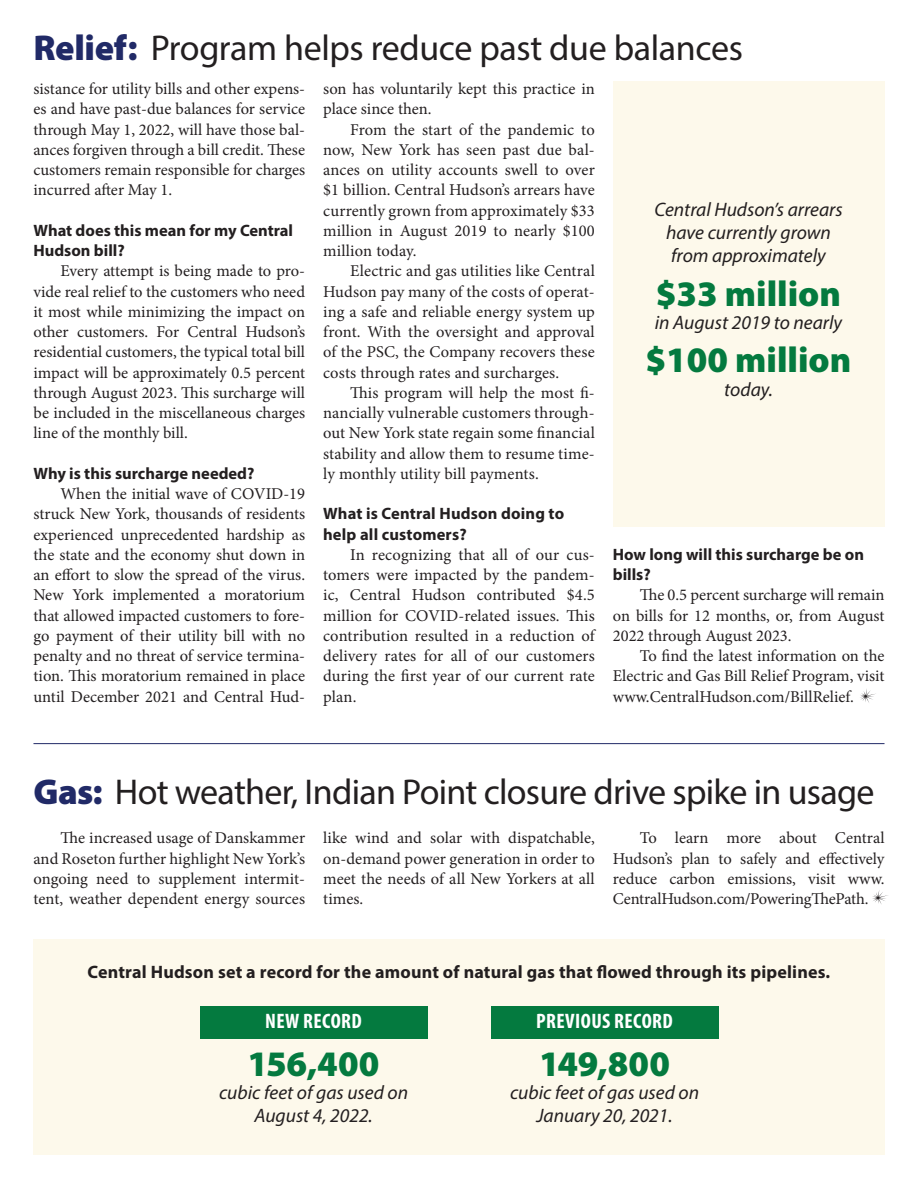
<style>
.page{position:relative;width:918px;height:1188px;background:#fff}
.page>*{position:absolute;margin:0;border:0;box-sizing:border-box;transform-origin:0 0}
.t1{font:36px "Myriad Pro";letter-spacing:-.02em;color:#231f20}
.Body_11pt{font:900 36px "Myriad Pro";color:#047a3f}
.Breakout_text_with_i{font:700 condensed 21px "Myriad Pro";letter-spacing:.02em;color:#fff}
.Body_11pt-2{font:italic 19.5px/23.4px "Myriad Pro";color:#231f20;text-align:center}
.Body_11pt-3{font:700 18px "Myriad Pro";letter-spacing:.01em;color:#231f20}
.Body_11pt-4{font:16.5px/20.2px "Minion Pro";color:#231f20;text-align:justify}
.Body_11pt-5{font:700 16.5px/20.2px "Myriad Pro";color:#231f20}
.s1{font-weight:900;color:#212a67}
</style>
<div class="page">
<div style="left:33px;top:939px;width:852px;height:216px;background:#fdf9eb"></div>
<hr style="left:33px;top:743px;width:852px;height:1px;background:#212a67">
<div style="left:613px;top:81px;width:272px;height:445px;background:#fdf9eb"></div>
<div style="left:200px;top:1006px;width:228px;height:32px;background:#047a3f"></div>
<div style="left:491px;top:1006px;width:228px;height:32px;background:#047a3f"></div>
<svg style="left:860px;top:689px;width:16px;height:14px"></svg>
<svg style="left:872px;top:890px;width:16px;height:14px"></svg>
<p class="t1" style="left:33px;top:26px;width:711px"><span class="s1">Relief:</span> Program helps reduce past due balances</p>
<p class="Body_11pt-4" style="left:33px;top:79px;width:273px">sistance for utility bills and other expens&shy;es and have past-due balances for service through May 1, 2022, will have those bal&shy;ances forgiven through a bill credit. These customers remain responsible for charges incurred after May 1.</p>
<p class="Body_11pt-5" style="left:33px;top:220px;width:261px">What does this mean for my Central<br>Hudson bill?</p>
<p class="Body_11pt-4" style="left:33px;top:261px;width:273px;text-indent:27px">Every attempt is being made to pro&shy;vide real relief to the customers who need it most while minimizing the impact on other customers. For Central Hudson’s residential customers, the typical total bill impact will be approximately 0.5 percent through August 2023. This surcharge will be included in the miscellaneous charges line of the monthly bill.</p>
<p class="Body_11pt-5" style="left:33px;top:463px;width:222px">Why is this surcharge needed?</p>
<p class="Body_11pt-4" style="left:33px;top:484px;width:273px;text-indent:27px">When the initial wave of COVID-19 struck New York, thousands of residents experienced unprecedented hardship as the state and the economy shut down in an effort to slow the spread of the virus.<br>New York implemented a moratorium that allowed impacted customers to fore&shy;go payment of their utility bill with no penalty and no threat of service termina&shy;tion. This moratorium remained in place until December 2021 and Central Hud-</p>
<p class="Body_11pt-4" style="left:323px;top:79px;width:273px">son has voluntarily kept this practice in place since then.</p>
<p class="Body_11pt-4" style="left:323px;top:119px;width:273px;text-indent:27px">From the start of the pandemic to now, New York has seen past due bal&shy;ances on utility accounts swell to over $1 billion. Central Hudson’s arrears have currently grown from approximately $33 million in August 2019 to nearly $100 million today.</p>
<p class="Body_11pt-4" style="left:323px;top:261px;width:273px;text-indent:27px">Electric and gas utilities like Central Hudson pay many of the costs of operat&shy;ing a safe and reliable energy system up front. With the oversight and approval of the PSC, the Company recovers these costs through rates and surcharges.</p>
<p class="Body_11pt-4" style="left:323px;top:383px;width:273px;text-indent:27px">This program will help the most fi&shy;nancially vulnerable customers through&shy;out New York state regain some financial stability and allow them to resume time&shy;ly monthly utility bill payments.</p>
<p class="Body_11pt-5" style="left:323px;top:503px;width:243px">What is Central Hudson doing to help all customers?</p>
<p class="Body_11pt-4" style="left:323px;top:545px;width:273px;text-indent:27px">In recognizing that all of our cus&shy;tomers were impacted by the pandem&shy;ic, Central Hudson contributed $4.5 million for COVID-related issues. This contribution resulted in a reduction of delivery rates for all of our customers during the first year of our current rate plan.</p>
<p class="Body_11pt-5" style="left:613px;top:544px;width:253px">How long will this surcharge be on bills?</p>
<p class="Body_11pt-2" style="left:654px;top:197px;width:190px">Central Hudson’s arrears have currently grown from approximately</p>
<p class="Body_11pt" style="left:656px;top:269px;width:187px">$33 million</p>
<p class="Body_11pt-2" style="left:655px;top:310px;width:189px">in August 2019 to nearly</p>
<p class="Body_11pt" style="left:646px;top:336px;width:207px">$100 million</p>
<p class="Body_11pt-2" style="left:724px;top:377px;width:50px">today.</p>
<p class="Body_11pt-4" style="left:613px;top:585px;width:273px;text-indent:27px">The 0.5 percent surcharge will remain on bills for 12 months, or, from August 2022 through August 2023.</p>
<p class="Body_11pt-4" style="left:613px;top:646px;width:273px;text-indent:27px">To find the latest information on the Electric and Gas Bill Relief Program, visit www.CentralHudson.com/BillRelief.</p>
<p class="t1" style="left:33px;top:770px;width:842px"><span class="s1">Gas:</span> Hot weather, Indian Point closure drive spike in usage</p>
<p class="Body_11pt-4" style="left:33px;top:828px;width:273px;text-indent:27px">The increased usage of Danskammer and Roseton further highlight New York’s ongoing need to supplement intermit&shy;tent, weather dependent energy sources</p>
<p class="Body_11pt-4" style="left:323px;top:828px;width:273px">like wind and solar with dispatchable, on-demand power generation in order to meet the needs of all New Yorkers at all times.</p>
<p class="Body_11pt-4" style="left:613px;top:828px;width:273px;text-indent:27px">To learn more about Central Hudson’s plan to safely and effectively reduce carbon emissions, visit www.<br>CentralHudson.com/PoweringThePath.</p>
<p class="Body_11pt-3" style="left:88px;top:960px;width:744px">Central Hudson set a record for the amount of natural gas that flowed through its pipelines.</p>
<p class="Breakout_text_with_i" style="left:265px;top:1008px;width:98px">NEW RECORD</p>
<p class="Breakout_text_with_i" style="left:536px;top:1008px;width:138px">PREVIOUS RECORD</p>
<p class="Body_11pt" style="left:248px;top:1039px;width:134px">156,400</p>
<p class="Body_11pt-2" style="left:219px;top:1080px;width:191px">cubic feet of gas used on<br>August 4, 2022.</p>
<p class="Body_11pt" style="left:539px;top:1039px;width:132px">149,800</p>
<p class="Body_11pt-2" style="left:510px;top:1080px;width:191px">cubic feet of gas used on<br>January 20, 2021.</p>
</div>
